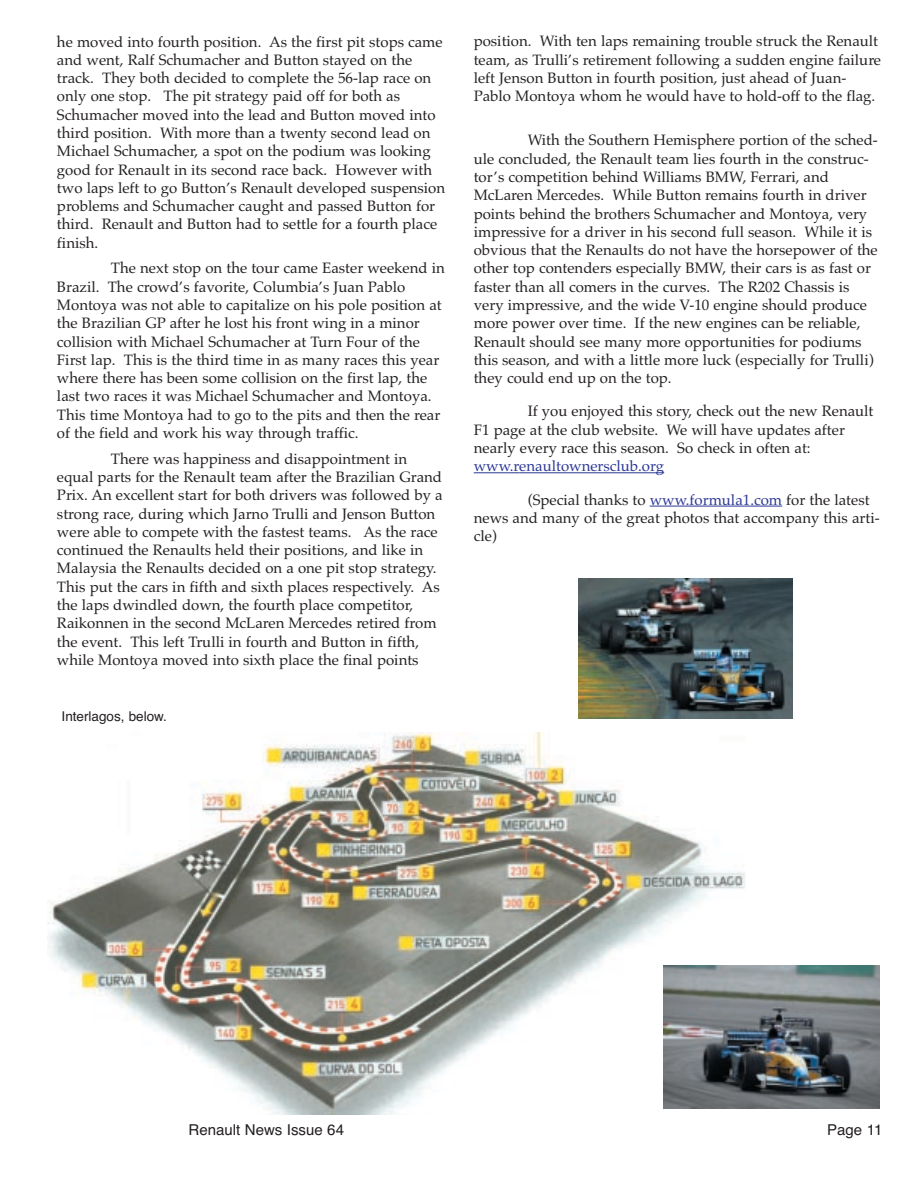
<style>
.page{position:relative;width:918px;height:1188px;background:#fff}
.page>*{position:absolute;margin:0;border:0;box-sizing:border-box;transform-origin:0 0}
.t1{font:15px/18.3px "Palatino";color:#231f20}
.t2{font:15px "Palatino";color:#2b3795}
.t3{font:15px "Helvetica";color:#231f20}
.t4{font:13.5px "Helvetica";color:#231f20}
.s1{color:#2b3795}
</style>
<div class="page">
<hr style="left:474px;top:472px;width:36px;height:1px;background:#2b3795">
<hr style="left:519px;top:472px;width:137px;height:1px;background:#2b3795">
<hr style="left:650px;top:506px;width:36px;height:1px;background:#2b3795">
<hr style="left:686px;top:506px;width:96px;height:1px;background:#2b3795">
<img style="left:578px;top:578px;width:215px;height:140px">
<img style="left:47px;top:733px;width:698px;height:381px">
<img style="left:663px;top:966px;width:216px;height:142px">
<p class="t1" style="left:57px;top:34px;width:390px">he moved into fourth position. As the first pit stops came and went, Ralf Schumacher and Button stayed on the track. They both decided to complete the 56-lap race on only one stop. The pit strategy paid off for both as Schumacher moved into the lead and Button moved into third position. With more than a twenty second lead on Michael Schumacher, a spot on the podium was looking good for Renault in its second race back. However with two laps left to go Button’s Renault developed suspension problems and Schumacher caught and passed Button for third. Renault and Button had to settle for a fourth place finish.</p>
<p class="t1" style="left:57px;top:261px;width:389px;text-indent:54px">The next stop on the tour came Easter weekend in Brazil. The crowd’s favorite, Columbia’s Juan Pablo Montoya was not able to capitalize on his pole position at the Brazilian GP after he lost his front wing in a minor collision with Michael Schumacher at Turn Four of the First lap. This is the third time in as many races this year where there has been some collision on the first lap, the last two races it was Michael Schumacher and Montoya.<br>This time Montoya had to go to the pits and then the rear of the field and work his way through traffic.</p>
<p class="t1" style="left:57px;top:451px;width:387px;text-indent:54px">There was happiness and disappointment in equal parts for the Renault team after the Brazilian Grand Prix. An excellent start for both drivers was followed by a strong race, during which Jarno Trulli and Jenson Button were able to compete with the fastest teams. As the race continued the Renaults held their positions, and like in Malaysia the Renaults decided on a one pit stop strategy.<br>This put the cars in fifth and sixth places respectively. As the laps dwindled down, the fourth place competitor, Raikonnen in the second McLaren Mercedes retired from the event. This left Trulli in fourth and Button in fifth, while Montoya moved into sixth place the final points</p>
<p class="t4" style="left:62px;top:711px;width:107px">Interlagos, below.</p>
<p class="t1" style="left:474px;top:34px;width:409px">position. With ten laps remaining trouble struck the Renault team, as Trulli’s retirement following a sudden engine failure left Jenson Button in fourth position, just ahead of Juan-Pablo Montoya whom he would have to hold-off to the flag.</p>
<p class="t1" style="left:474px;top:133px;width:406px;text-indent:54px">With the Southern Hemisphere portion of the sched&shy;ule concluded, the Renault team lies fourth in the construc&shy;tor’s competition behind Williams BMW, Ferrari, and McLaren Mercedes. While Button remains fourth in driver points behind the brothers Schumacher and Montoya, very impressive for a driver in his second full season. While it is obvious that the Renaults do not have the horsepower of the other top contenders especially BMW, their cars is as fast or faster than all comers in the curves. The R202 Chassis is very impressive, and the wide V-10 engine should produce more power over time. If the new engines can be reliable, Renault should see many more opportunities for podiums this season, and with a little more luck (especially for Trulli) they could end up on the top.</p>
<p class="t1" style="left:474px;top:404px;width:401px;text-indent:54px">If you enjoyed this story, check out the new Renault<br>F1 page at the club website. We will have updates after nearly every race this season. So check in often at:</p>
<p class="t2" style="left:474px;top:460px;width:192px">www.renaultownersclub.org</p>
<p class="t1" style="left:474px;top:492px;width:407px;text-indent:54px">(Special thanks to <span class="s1">www.formula1.com</span> for the latest news and many of the great photos that accompany this arti&shy;cle)</p>
<p class="t3" style="left:189px;top:1124px;width:157px">Renault News Issue 64</p>
<p class="t3" style="left:827px;top:1124px;width:57px">Page 11</p>
</div>
